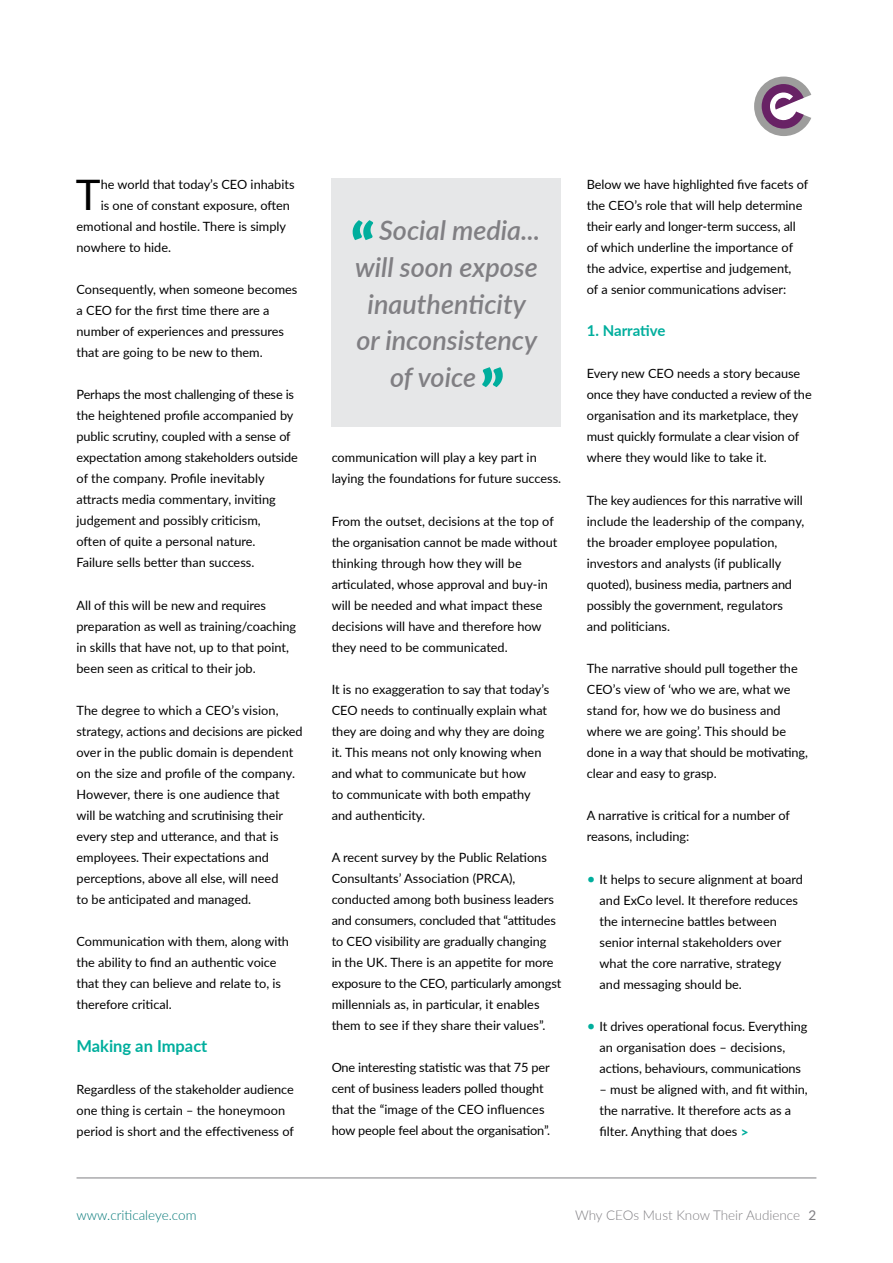
<style>
.page{position:relative;width:893px;height:1263px;background:#fff}
.page>*{position:absolute;margin:0;border:0;box-sizing:border-box;transform-origin:0 0}
.t1{font:42px "Lato";color:#000}
.t2{font:italic 600 27px "Lato";color:#807f83}
.t3{font:700 16.5px "Lato";color:#00ae9d}
.t4{font:700 15px "Lato";letter-spacing:-.005em;color:#00ae9d}
.t5{font:300 13.5px "Lato";color:#807f83}
.t6{font:300 13.5px "Lato";color:#077}
.t7{font:12.75px/21px "Lato";color:#000}
.s1{font-size:15px;color:#00ae9d}
.s2{font-weight:800;font-size:13.5px;color:#00ae9d}
.s3{font-weight:400}
</style>
<div class="page">
<div style="left:332px;top:179px;width:229px;height:248px;background:#e6e7e8"></div>
<svg style="left:352px;top:220px;width:21px;height:20px"></svg>
<svg style="left:482px;top:367px;width:21px;height:20px"></svg>
<hr style="left:77px;top:1177px;width:739px;height:1px;background:#807f83">
<svg style="left:754px;top:77px;width:57px;height:59px"></svg>
<h1 class="t1" style="left:76px;top:165px;width:26px">T</h1>
<p class="t7" style="left:101px;top:173px;width:195px">he world that today’s CEO inhabits</p>
<p class="t7" style="left:101px;top:194px;width:191px">is one of constant exposure, often</p>
<p class="t7" style="left:77px;top:215px;width:211px">emotional and hostile. There is simply</p>
<p class="t7" style="left:77px;top:236px;width:96px">nowhere to hide.</p>
<p class="t7" style="left:77px;top:278px;width:222px">Consequently, when someone becomes a CEO for the first time there are a number of experiences and pressures that are going to be new to them.</p>
<p class="t7" style="left:77px;top:384px;width:223px">Perhaps the most challenging of these is the heightened profile accompanied by public scrutiny, coupled with a sense of expectation among stakeholders outside of the company. Profile inevitably attracts media commentary, inviting judgement and possibly criticism,<br>often of quite a personal nature.<br>Failure sells better than success.</p>
<p class="t7" style="left:77px;top:594px;width:221px">All of this will be new and requires preparation as well as training/coaching in skills that have not, up to that point, been seen as critical to their job.</p>
<p class="t7" style="left:77px;top:699px;width:227px">The degree to which a CEO’s vision, strategy, actions and decisions are picked over in the public domain is dependent on the size and profile of the company.<br>However, there is one audience that<br>will be watching and scrutinising their every step and utterance, and that is employees. Their expectations and perceptions, above all else, will need<br>to be anticipated and managed.</p>
<p class="t7" style="left:77px;top:930px;width:214px">Communication with them, along with the ability to find an authentic voice that they can believe and relate to, is therefore critical.</p>
<p class="t3" style="left:77px;top:1033px;width:132px">Making an Impact</p>
<p class="t7" style="left:77px;top:1078px;width:219px">Regardless of the stakeholder audience one thing is certain – the honeymoon period is short and the effectiveness of</p>
<h2 class="t2" style="left:379px;top:211px;width:163px">Social media...</h2>
<h2 class="t2" style="left:355px;top:247px;width:184px">will soon expose</h2>
<h2 class="t2" style="left:368px;top:284px;width:160px">inauthenticity</h2>
<h2 class="t2" style="left:356px;top:321px;width:182px">or inconsistency</h2>
<h2 class="t2" style="left:390px;top:358px;width:87px">of voice</h2>
<p class="t7" style="left:332px;top:447px;width:231px">communication will play a key part in laying the foundations for future success.</p>
<p class="t7" style="left:332px;top:510px;width:227px">From the outset, decisions at the top of the organisation cannot be made without thinking through how they will be articulated, whose approval and buy-in will be needed and what impact these decisions will have and therefore how they need to be communicated.</p>
<p class="t7" style="left:332px;top:678px;width:219px">It is no exaggeration to say that today’s CEO needs to continually explain what they are doing and why they are doing it. This means not only knowing when and what to communicate but how<br>to communicate with both empathy and authenticity.</p>
<p class="t7" style="left:332px;top:846px;width:231px">A recent survey by the Public Relations Consultants’ Association (PRCA), conducted among both business leaders and consumers, concluded that “attitudes to CEO visibility are gradually changing<br>in the UK. There is an appetite for more exposure to the CEO, particularly amongst millennials as, in particular, it enables them to see if they share their values”.</p>
<p class="t7" style="left:332px;top:1057px;width:220px">One interesting statistic was that 75 per cent of business leaders polled thought that the “image of the CEO influences how people feel about the organisation”.</p>
<p class="t7" style="left:587px;top:173px;width:223px">Below we have highlighted five facets of the CEO’s role that will help determine their early and longer-term success, all of which underline the importance of the advice, expertise and judgement,<br>of a senior communications adviser:</p>
<p class="t4" style="left:587px;top:320px;width:80px">1. Narrative</p>
<p class="t7" style="left:587px;top:363px;width:226px">Every new CEO needs a story because once they have conducted a review of the organisation and its marketplace, they must quickly formulate a clear vision of where they would like to take it.</p>
<p class="t7" style="left:587px;top:489px;width:219px">The key audiences for this narrative will include the leadership of the company, the broader employee population, investors and analysts (if publically quoted), business media, partners and possibly the government, regulators and politicians.</p>
<p class="t7" style="left:587px;top:657px;width:223px">The narrative should pull together the CEO’s view of ‘who we are, what we stand for, how we do business and where we are going’. This should be done in a way that should be motivating, clear and easy to grasp.</p>
<p class="t7" style="left:587px;top:804px;width:205px">A narrative is critical for a number of reasons, including:</p>
<p class="t7" style="left:600px;top:868px;width:205px;text-indent:-13px"><span class="s1">•</span> It helps to secure alignment at board and ExCo level. It therefore reduces the internecine battles between senior internal stakeholders over what the core narrative, strategy and messaging should be.</p>
<p class="t7" style="left:600px;top:1015px;width:209px;text-indent:-13px"><span class="s1">•</span> It drives operational focus. Everything an organisation does – decisions, actions, behaviours, communications</p>
<p class="t7" style="left:600px;top:1078px;width:210px">– must be aligned with, and fit within, the narrative. It therefore acts as a filter. Anything that does <span class="s2">&gt;</span></p>
<p class="t6" style="left:77px;top:1206px;width:122px">www.criticaleye.com</p>
<p class="t5" style="left:575px;top:1206px;width:243px">Why CEOs Must Know Their Audience <span class="s3">2</span></p>
</div>
